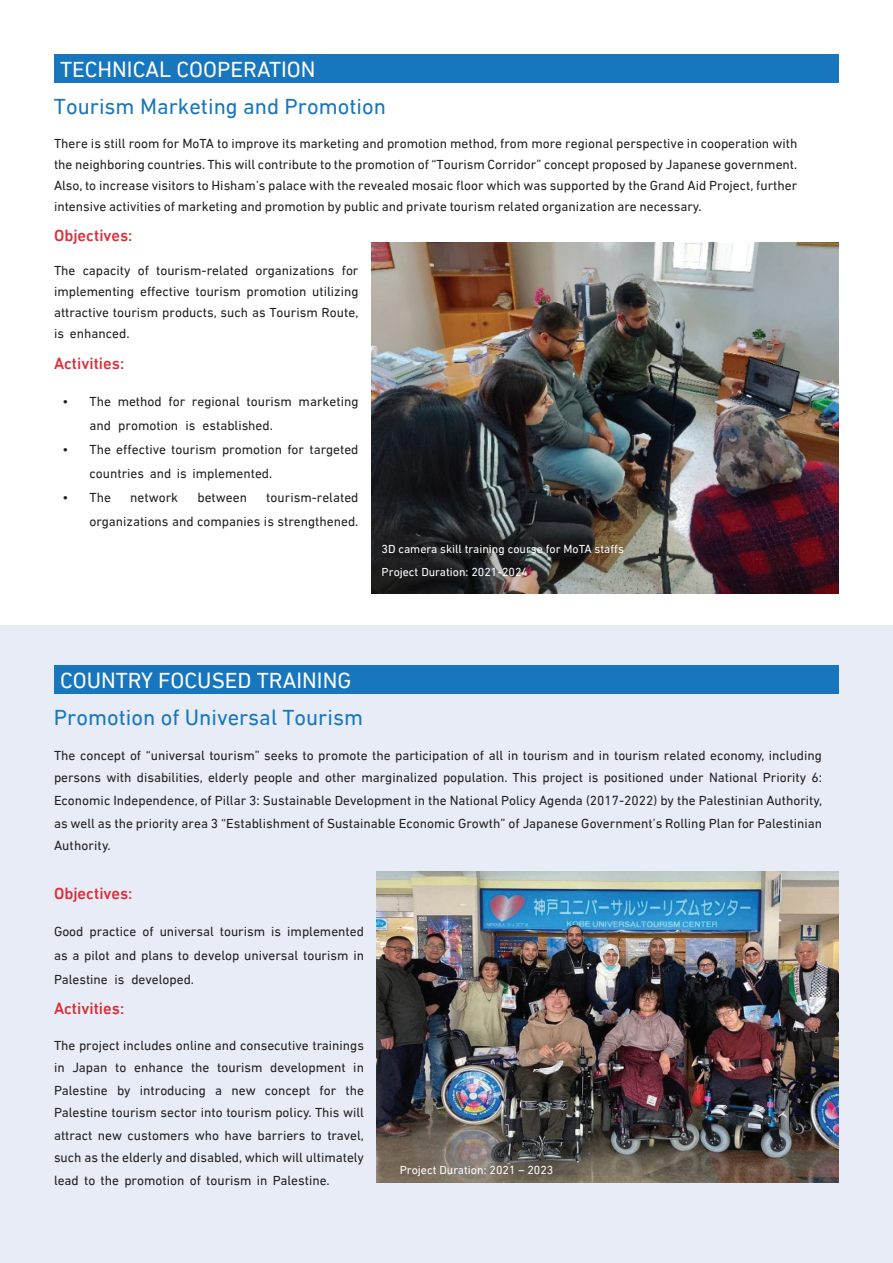
<style>
.page{position:relative;width:893px;height:1263px;background:#fff}
.page>*{position:absolute;margin:0;border:0;box-sizing:border-box;transform-origin:0 0}
.t1{font:22.5px "DIN Next LTW23";color:#1776bd}
.t2{font:22.5px "DIN Next LTW23";color:#fff}
.t3{font:500 16.5px "DIN Next LTW23";color:#dd2d39}
.t4{font:13.5px/22.5px "DIN Next LTW23";color:#231f20}
.t5{font:12px/22.2px "DIN Next LTW23";color:#fff}
</style>
<div class="page">
<div style="left:0;top:625px;width:893px;height:638px;background:#e7ecf7"></div>
<div style="left:54px;top:54px;width:785px;height:29px;background:#1776bd"></div>
<img style="left:371px;top:242px;width:468px;height:352px">
<div style="left:54px;top:665px;width:785px;height:29px;background:#1776bd"></div>
<img style="left:377px;top:872px;width:462px;height:310px">
<h1 class="t2" style="left:60px;top:56px;width:257px">TECHNICAL COOPERATION</h1>
<h1 class="t1" style="left:54px;top:93px;width:333px">Tourism Marketing and Promotion</h1>
<p class="t4" style="left:54px;top:133px;width:745px;line-height:21px;text-align:justify">There is still room for MoTA to improve its marketing and promotion method, from more regional perspective in cooperation with the neighboring countries. This will contribute to the promotion of “Tourism Corridor” concept proposed by Japanese government.<br>Also to, increase visitors to Hisham s’ palace with the revealed mosaic floor which was supported by the Grand Aid Project, further intensive activities of marketing and promotion by public and private tourism related organization are necessary.</p>
<p class="t3" style="left:54px;top:226px;width:80px">Objectives:</p>
<p class="t4" style="left:342px;top:259px;width:18px">for</p>
<p class="t4" style="left:54px;top:260px;width:306px;line-height:21px">The<br>implementing effective tourism promotion utilizing attractive tourism products, such as Tourism Route, is enhanced.</p>
<p class="t3" style="left:54px;top:354px;width:72px">Activities:</p>
<p class="t4" style="left:299px;top:390px;width:61px">marketing</p>
<p class="t4" style="left:83px;top:259px;width:49px">capacity</p>
<p class="t4" style="left:138px;top:259px;width:13px">of</p>
<p class="t4" style="left:156px;top:259px;width:94px">tourism-related</p>
<p class="t4" style="left:255px;top:259px;width:81px">organizations</p>
<p class="t4" style="left:90px;top:390px;width:23px">The</p>
<p class="t4" style="left:118px;top:390px;width:46px">method</p>
<p class="t4" style="left:168px;top:390px;width:18px">for</p>
<p class="t4" style="left:192px;top:390px;width:49px">regional</p>
<p class="t4" style="left:247px;top:390px;width:47px">tourism</p>
<p class="t4" style="left:63px;top:390px;width:7px">•</p>
<p class="t4" style="left:63px;top:438px;width:7px">•</p>
<p class="t4" style="left:63px;top:486px;width:7px">•</p>
<p class="t4" style="left:90px;top:413px;width:270px;line-height:24px">and<br>The effective tourism promotion for targeted</p>
<p class="t4" style="left:118px;top:414px;width:62px">promotion</p>
<p class="t4" style="left:185px;top:414px;width:11px">is</p>
<p class="t4" style="left:203px;top:414px;width:72px">established.</p>
<p class="t4" style="left:266px;top:461px;width:94px;line-height:24px;text-indent:-177px">countries and is implemented. tourism-related</p>
<p class="t4" style="left:90px;top:486px;width:23px">The</p>
<p class="t4" style="left:130px;top:486px;width:49px">network</p>
<p class="t4" style="left:197px;top:486px;width:51px">between</p>
<p class="t4" style="left:90px;top:510px;width:270px">organizations and companies is strengthened.</p>
<p class="t5" style="left:382px;top:538px;width:244px">D3 camera skill training course for MoTA staffs<br>Project Duration: 2021-2024</p>
<h1 class="t2" style="left:60px;top:667px;width:293px">COUNTRY FOCUSED TRAINING</h1>
<h1 class="t1" style="left:54px;top:704px;width:311px">Promotion of Universal Tourism</h1>
<p class="t4" style="left:54px;top:744px;width:770px;text-align:justify">The concept of “universal tourism” seeks to promote the participation of all in tourism and in tourism related economy, including persons with disabilities, elderly people and other marginalized population. This project is positioned under National Priority 6:<br>Economic Independence, of Pillar 3: Sustainable Development in the National Policy Agenda (2017-2022) by the Palestinian Authority, as well as the priority area 3 “Establishment of Sustainable Economic Growth” of Japanese Government s’ Rolling Plan for Palestinian Authority.</p>
<p class="t3" style="left:54px;top:883px;width:80px">Objectives:</p>
<p class="t4" style="left:54px;top:919px;width:312px">Good practice of universal tourism is implemented</p>
<p class="t4" style="left:54px;top:944px;width:311px">as a pilot and plans to develop universal tourism in</p>
<p class="t4" style="left:131px;top:968px;width:64px">developed.</p>
<p class="t4" style="left:54px;top:968px;width:55px">Palestine</p>
<p class="t3" style="left:54px;top:999px;width:72px">Activities:</p>
<p class="t4" style="left:54px;top:1034px;width:311px;text-align:right">The project includes online and consecutive trainings in</p>
<p class="t4" style="left:115px;top:968px;width:11px">is</p>
<p class="t4" style="left:54px;top:1056px;width:12px">in</p>
<p class="t4" style="left:72px;top:1056px;width:37px">Japan</p>
<p class="t4" style="left:134px;top:1056px;width:51px">enhance</p>
<p class="t4" style="left:191px;top:1056px;width:20px">the</p>
<p class="t4" style="left:217px;top:1056px;width:47px">tourism</p>
<p class="t4" style="left:270px;top:1056px;width:77px">development</p>
<p class="t4" style="left:115px;top:1056px;width:13px">to</p>
<p class="t4" style="left:54px;top:1079px;width:312px">Palestine<br>Palestine tourism sector into tourism policy. This will attract new customers who have barriers to travel, such as the elderly and disabled, which will ultimately</p>
<p class="t4" style="left:117px;top:1079px;width:15px">by</p>
<p class="t4" style="left:140px;top:1079px;width:68px">introducing</p>
<p class="t4" style="left:320px;top:1079px;width:18px">for</p>
<p class="t4" style="left:345px;top:1079px;width:20px">the</p>
<p class="t4" style="left:265px;top:1079px;width:47px">concept</p>
<p class="t4" style="left:215px;top:1079px;width:9px">a</p>
<p class="t4" style="left:231px;top:1079px;width:26px">new</p>
<p class="t4" style="left:54px;top:1169px;width:277px">lead to the promotion of tourism in Palestine.</p>
<p class="t5" style="left:400px;top:1159px;width:155px">Project Duration: 2021 – 2023</p>
</div>
